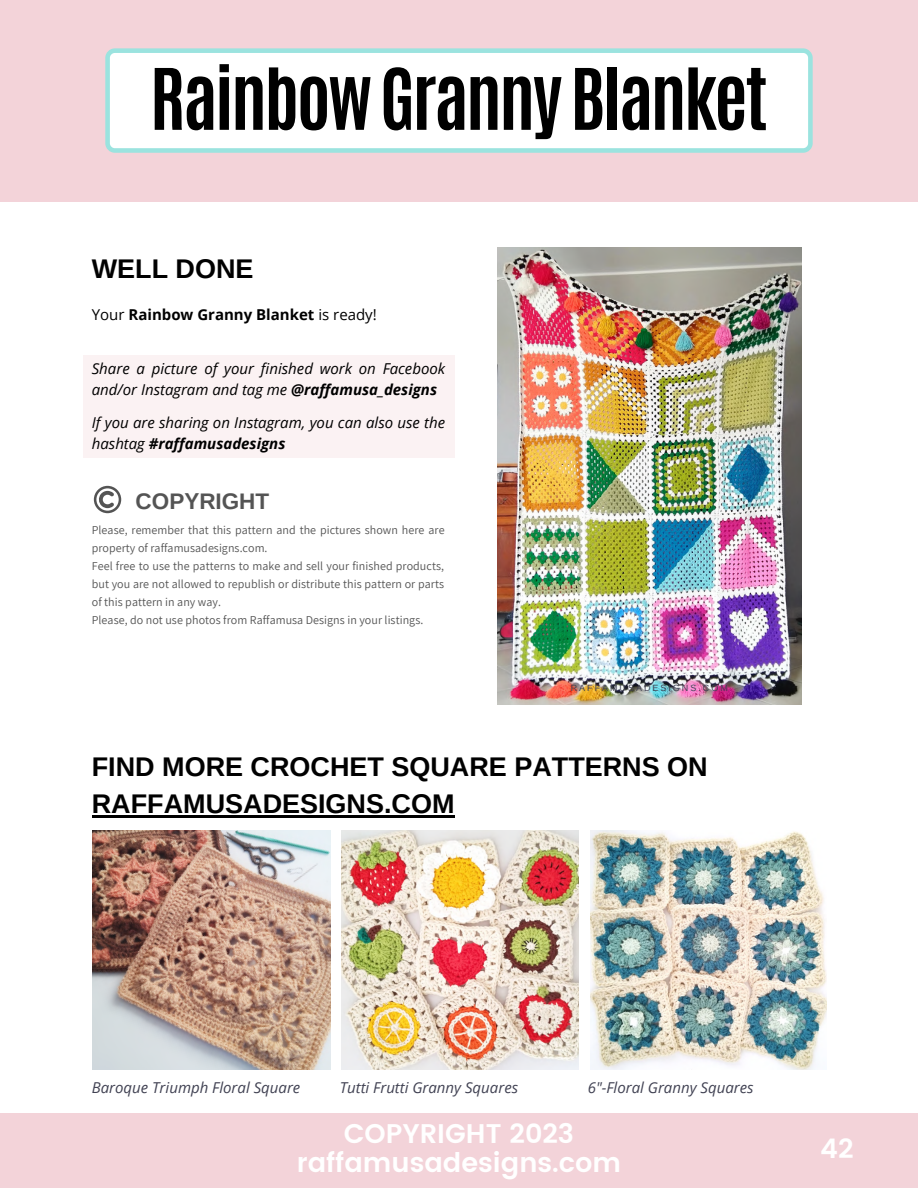
<style>
.page{position:relative;width:918px;height:1188px;background:#fff}
.page>*{position:absolute;margin:0;border:0;box-sizing:border-box;transform-origin:0 0}
.t1{font:700 72px "Antonio";letter-spacing:-.035em;color:#000}
.t2{font:700 27px/37.2px "Arimo";color:#000}
.t3{font:600 27px/29.2px "Poppins";color:#fff;text-align:center}
.t4{font:700 22.5px "Arimo";color:#545454}
.t5{font:italic 15px/21px "Open Sans";color:#000}
.t6{font:italic 15px "Open Sans";color:#414253}
.t7{font:700 15px "Open Sans";color:#000}
.t8{font:12px/18px "Assistant";letter-spacing:.005em;color:#545454}
.t9{font:9px "Arimo";letter-spacing:.22em;color:#414253}
.s1{font-weight:400}
.s2{font-weight:700}
</style>
<div class="page">
<div style="left:0;top:1114px;width:918px;height:74px;background:#f3d3d9"></div>
<div style="left:0;top:0;width:918px;height:201px;background:#f3d3d9"></div>
<svg style="left:105px;top:48px;width:708px;height:105px;background:#f5fbfb"></svg>
<div style="left:83px;top:356px;width:371px;height:102px;background:#fbf2f3"></div>
<img style="left:93px;top:831px;width:237px;height:238px">
<img style="left:342px;top:831px;width:237px;height:238px">
<img style="left:590px;top:831px;width:236px;height:238px">
<svg style="left:94px;top:486px;width:27px;height:27px"></svg>
<img style="left:497px;top:248px;width:305px;height:457px">
<hr style="left:92px;top:816px;width:363px;height:2px;background:#000">
<p class="t1" style="left:150px;top:48px;width:619px">RainbowGrannyBlanket</p>
<p class="t2" style="left:92px;top:250px;width:163px">WELL DONE</p>
<p class="t7" style="left:92px;top:304px;width:287px"><span class="s1">Your</span> Rainbow Granny Blanket <span class="s1">is ready!</span></p>
<p class="t5" style="left:92px;top:358px;width:355px">Share a picture of your finished work on Facebook and/or Instagram and tag me <span class="s2">@raffamusa_designs</span></p>
<p class="t5" style="left:92px;top:412px;width:355px">If you are sharing on Instagram, you can also use the hashtag <span class="s2">#raffamusadesigns</span></p>
<p class="t4" style="left:136px;top:488px;width:135px">COPYRIGHT</p>
<p class="t8" style="left:92px;top:521px;width:354px">Please, remember that this pattern and the pictures shown here are property of raffamusadesigns.com.</p>
<p class="t8" style="left:92px;top:557px;width:354px;text-align:justify">Feel free to use the patterns to make and sell your finished products, but you are not allowed to republish or distribute this pattern or parts of this pattern in any way.</p>
<p class="t8" style="left:92px;top:611px;width:333px">Please, do not use photos from Raffamusa Designs in your listings.</p>
<p class="t9" style="left:571px;top:683px;width:159px">RAFFAMUSADESIGNS.COM</p>
<p class="t2" style="left:92px;top:748px;width:617px">FIND MORE CROCHET SQUARE PATTERNS ON<br>RAFFAMUSADESIGNS.COM</p>
<p class="t6" style="left:92px;top:1077px;width:210px">Baroque Triumph Floral Square</p>
<p class="t6" style="left:340px;top:1077px;width:180px">Tutti Frutti Granny Squares</p>
<p class="t6" style="left:588px;top:1077px;width:167px">6"-Floral Granny Squares</p>
<p class="t3" style="left:297px;top:1119px;width:326px">COPYRIGHT 2023 raffamusadesigns.com</p>
<p class="t3" style="left:820px;top:1134px;width:35px">42</p>
</div>
